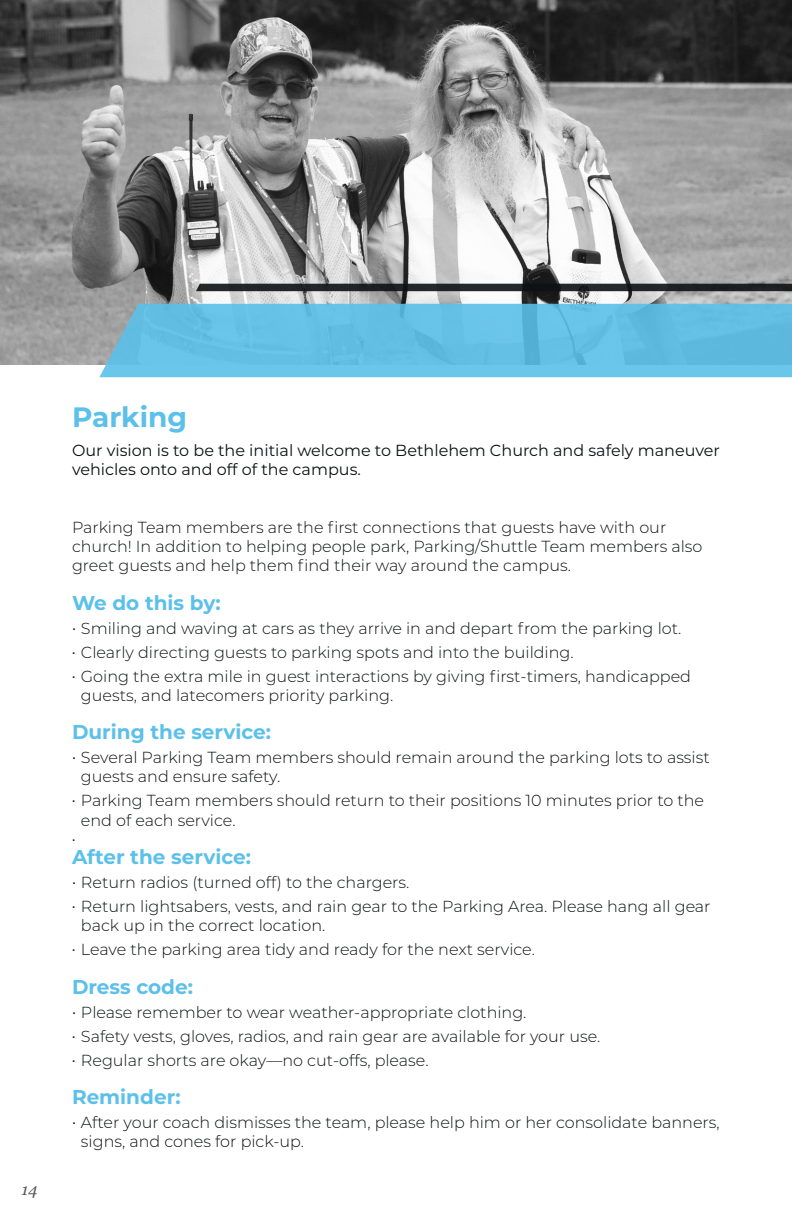
<style>
.page{position:relative;width:792px;height:1224px;background:#fff}
.page>*{position:absolute;margin:0;border:0;box-sizing:border-box;transform-origin:0 0}
.t1{font:700 28px "Montserrat";color:#5bc0ea}
.t2{font:700 20px "Montserrat";color:#5bc0ea}
.t3{font:300 16px/24px "Montserrat";color:#0e1112}
.t4{font:16px/19.2px "Montserrat";color:#0e1112}
.t5{font:italic 16px "Georgia";color:#57585a}
.t6{font:16px "Gotham";color:#231f20}
.s1{font-family:"Gotham";font-weight:400}
</style>
<div class="page">
<img style="left:0;top:0;width:792px;height:364px">
<svg style="left:99px;top:304px;width:693px;height:73px;background:#67bfe3"></svg>
<svg style="left:196px;top:284px;width:596px;height:7px;background:#202223"></svg>
<p class="t5" style="left:21px;top:1177px;width:17px">14</p>
<h1 class="t1" style="left:72px;top:397px;width:117px">Parking</h1>
<p class="t4" style="left:72px;top:440px;width:650px">Our vision is to be the initial welcome to Bethlehem Church and safely maneuver vehicles onto and off of the campus.</p>
<p class="t3" style="left:72px;top:517px;width:632px;line-height:19.2px">Parking Team members are the first connections that guests have with our church! In addition to helping people park, Parking/Shuttle Team members also greet guests and help them find their way around the campus.</p>
<p class="t2" style="left:72px;top:588px;width:150px">We do this by:</p>
<p class="t3" style="left:72px;top:615px;width:621px"><span class="s1">·</span> Smiling and waving at cars as they arrive in and depart from the parking lot.<br><span class="s1">·</span> Clearly directing guests to parking spots and into the building.<br><span class="s1">·</span> Going the extra mile in guest interactions by giving first-timers, handicapped</p>
<p class="t3" style="left:81px;top:683px;width:314px">guests, and latecomers priority parking.</p>
<p class="t2" style="left:72px;top:718px;width:201px">During the service:</p>
<p class="t3" style="left:81px;top:747px;width:630px;line-height:19.2px;text-indent:-9px"><span class="s1">·</span> Several Parking Team members should remain around the parking lots to assist guests and ensure safety.</p>
<p class="t3" style="left:81px;top:791px;width:625px;line-height:19.2px;text-indent:-9px"><span class="s1">·</span> Parking Team members should return to their positions 10 minutes prior to the end of each service.</p>
<p class="t6" style="left:72px;top:829px;width:5px">·</p>
<p class="t2" style="left:72px;top:842px;width:180px">After the service:</p>
<p class="t3" style="left:72px;top:870px;width:640px"><span class="s1">·</span> Return radios (turned off) to the chargers.<br><span class="s1">·</span> Return lightsabers, vests, and rain gear to the Parking Area. Please hang all gear</p>
<p class="t3" style="left:72px;top:913px;width:465px;text-indent:9px">back up in the correct location.<br><span class="s1">·</span> Leave the parking area tidy and ready for the next service.</p>
<p class="t2" style="left:72px;top:972px;width:122px">Dress code:</p>
<p class="t3" style="left:72px;top:999px;width:530px"><span class="s1">·</span> Please remember to wear weather-appropriate clothing.<br><span class="s1">·</span> Safety vests, gloves, radios, and rain gear are available for your use. <span class="s1">·</span> Regular shorts are okay—no cut-offs, please.</p>
<p class="t2" style="left:72px;top:1082px;width:110px">Reminder:</p>
<p class="t3" style="left:81px;top:1112px;width:640px;line-height:19.2px;text-indent:-9px"><span class="s1">·</span> After your coach dismisses the team, please help him or her consolidate banners, signs, and cones for pick-up.</p>
</div>
